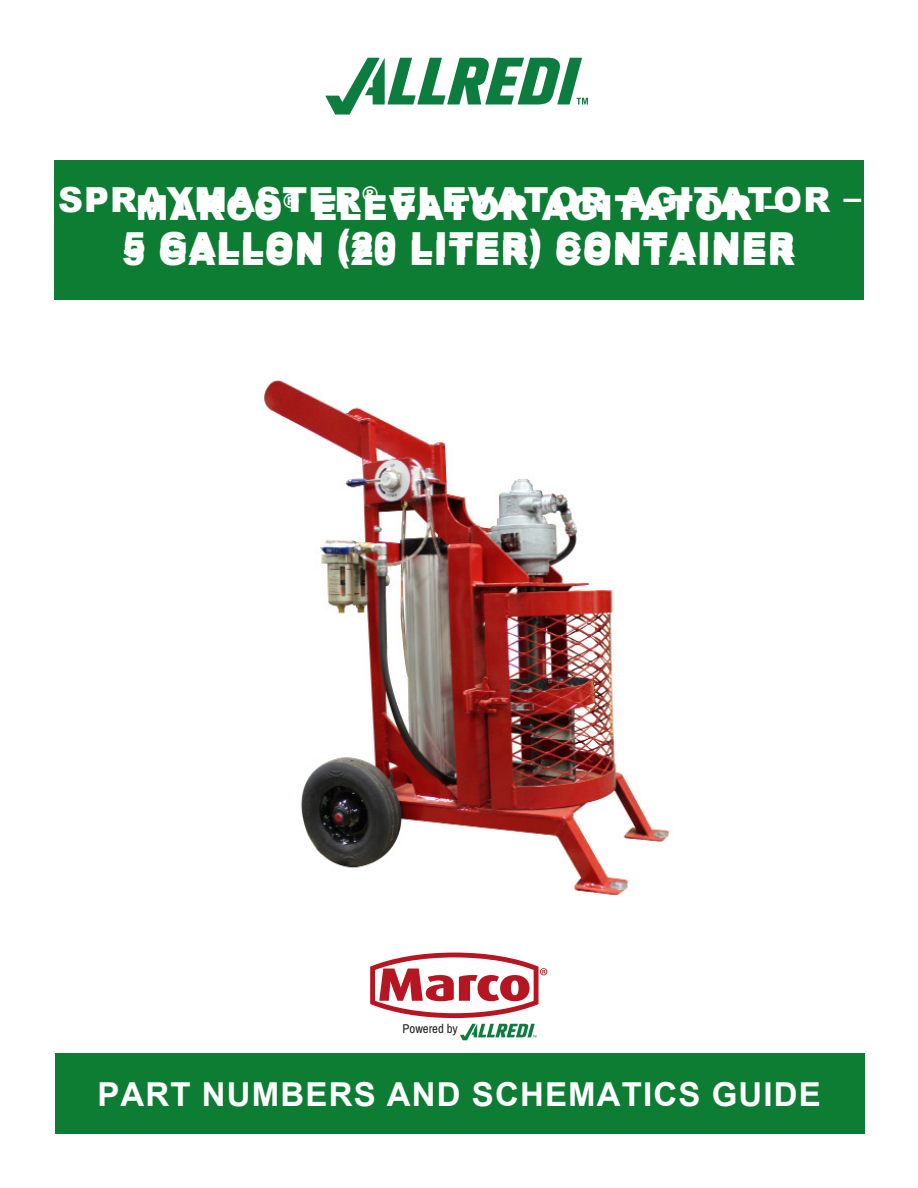
<style>
.page{position:relative;width:918px;height:1188px;background:#fff}
.page>*{position:absolute;margin:0;border:0;box-sizing:border-box;transform-origin:0 0}
.MASTER_-_PRODUCT{font:900 34.5px/45px "Arial";letter-spacing:.035em;color:#fff;text-align:center}
.t1{font:700 33px "Arial";letter-spacing:.035em;color:#fff}
.t2{font:12.75px "Archivo Narrow";color:#231f20}
</style>
<div class="page">
<svg style="left:325px;top:58px;width:263px;height:57px"></svg>
<div style="left:55px;top:1053px;width:810px;height:81px;background:#0d7d33"></div>
<div style="left:54px;top:160px;width:809px;height:140px;background:#0d7d33"></div>
<svg style="left:370px;top:953px;width:177px;height:65px"></svg>
<svg style="left:460px;top:1024px;width:76px;height:16px"></svg>
<img style="left:264px;top:380px;width:409px;height:516px">
<p class="MASTER_-_PRODUCT" style="left:58px;top:176px;width:804px">SPRAYMASTER<sup>®</sup> ELEVATOR AGITATOR –</p>
<p class="MASTER_-_PRODUCT" style="left:123px;top:221px;width:674px">5 GALLON (20 LITER) CONTAINER</p>
<p class="MASTER_-_PRODUCT" style="left:122px;top:184px;width:674px">MARCO<sup>®</sup> ELEVATOR AGITATOR –<br>5 GALLON (20 LITER) CONTAINER</p>
<p class="t2" style="left:403px;top:1020px;width:57px">Powered by</p>
<p class="t1" style="left:97px;top:1071px;width:725px">PART NUMBERS AND SCHEMATICS GUIDE</p>
</div>
